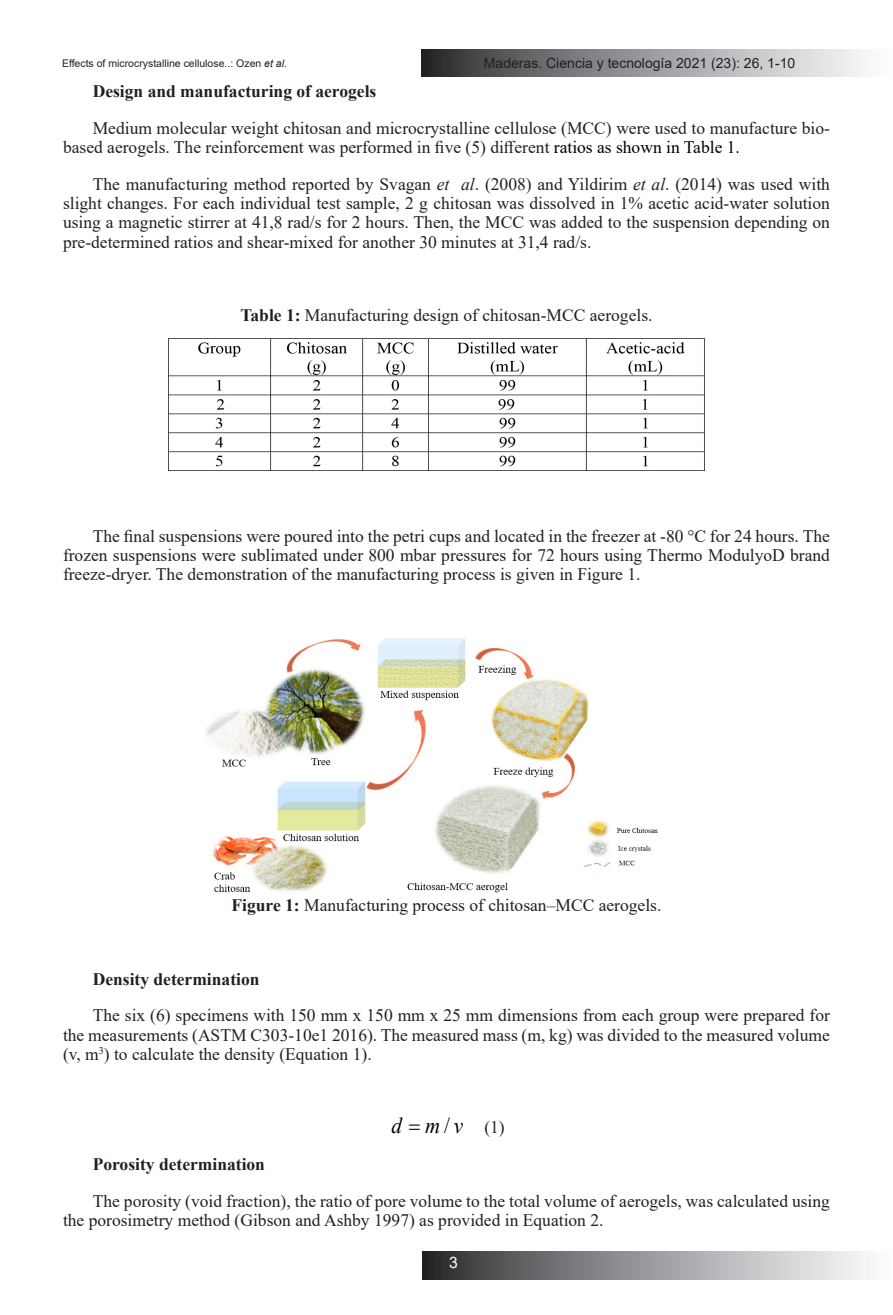
<style>
.page{position:relative;width:893px;height:1315px;background:#fff}
.page>*{position:absolute;margin:0;border:0;box-sizing:border-box;transform-origin:0 0}
.t1{font:italic 22.4px "Times New Roman";color:#000;scale:.93 1}
.t2{font:17.5px/19.2px "Times New Roman";color:#231f20;text-align:justify}
.t3{font:700 17.5px "Times New Roman";color:#231f20}
.t4{font:15.75px "Arial";color:#fff}
.t5{font:14px "Arial";color:#231f20}
.t6{font:10.5px "Arial";color:#231f20}
.s1{font-style:italic}
.s2{color:#000}
.s3{font-weight:700}
.s4{font-style:normal}
</style>
<div class="page">
<svg style="left:422px;top:49px;width:444px;height:28px;background:#949597"></svg>
<svg style="left:423px;top:1252px;width:444px;height:27px;background:#949597"></svg>
<img style="left:169px;top:338px;width:535px;height:133px">
<img style="left:206px;top:638px;width:452px;height:255px">
<p class="t6" style="left:62px;top:56px;width:227px">Effects of microcrystalline cellulose..: Ozen <span class="s1">et al.</span></p>
<p class="t5" style="left:484px;top:53px;width:313px">Maderas. Ciencia y tecnología 2021 (23): 26, 1-10</p>
<p class="t3" style="left:93px;top:79px;width:285px">Design and manufacturing of aerogels</p>
<p class="t2" style="left:63px;top:118px;width:768px;text-indent:30px">Medium molecular weight chitosan and microcrystalline cellulose (MCC) were used to manufacture bio&shy;based aerogels. The reinforcement was performed in five (5) different <span class="s2">ratios as shown in Table 1.</span></p>
<p class="t2" style="left:63px;top:174px;width:768px;text-indent:30px">The manufacturing method reported by Svagan <span class="s1">et al</span>. (2008) and Yildirim <span class="s1">et al</span>. (2014) was used with slight changes. For each individual test sample, 2 g chitosan was dissolved in 1% acetic acid-water solution using a magnetic stirrer at 41,8 rad/s for 2 hours. Then, the MCC was added to the suspension depending on pre-determined ratios and shear-mixed for another 30 minutes at 31,4 rad/s.</p>
<p class="t2" style="left:240px;top:305px;width:414px"><span class="s3">Table 1:</span> Manufacturing design of chitosan-MCC aerogels.</p>
<p class="t2" style="left:63px;top:526px;width:768px;text-indent:30px">The final suspensions were poured into the petri cups and located in the freezer at -80 °C for 24 hours. The frozen suspensions were sublimated under 800 mbar pressures for 72 hours using Thermo ModulyoD brand freeze-dryer. The demonstration of the manufacturing process is given in Figure 1.</p>
<p class="t2" style="left:232px;top:895px;width:431px"><span class="s3">Figure 1:</span> Manufacturing process of chitosan–MCC aerogels.</p>
<p class="t3" style="left:93px;top:966px;width:168px">Density determination</p>
<p class="t2" style="left:63px;top:1005px;width:768px;text-indent:30px">The six (6) specimens with 150 mm x 150 mm x 25 mm dimensions from each group were prepared for the measurements (ASTM C303-10e1 2016). The measured mass (m, kg) was divided to the measured volume (v, m<sup>3</sup>) to calculate the density (Equation 1).</p>
<p class="t1" style="left:391px;top:1110px;width:79px">d mv<span class="s4">/</span></p>
<p class="t2" style="left:484px;top:1117px;width:22px">(1)</p>
<p class="t3" style="left:93px;top:1151px;width:174px">Porosity determination</p>
<p class="t2" style="left:63px;top:1191px;width:768px;text-indent:30px">The porosity (void fraction), the ratio of pore volume to the total volume of aerogels, was calculated using the porosimetry method (Gibson and Ashby 1997) as provided in Equation 2.</p>
<p class="t4" style="left:449px;top:1252px;width:10px">3</p>
</div>
